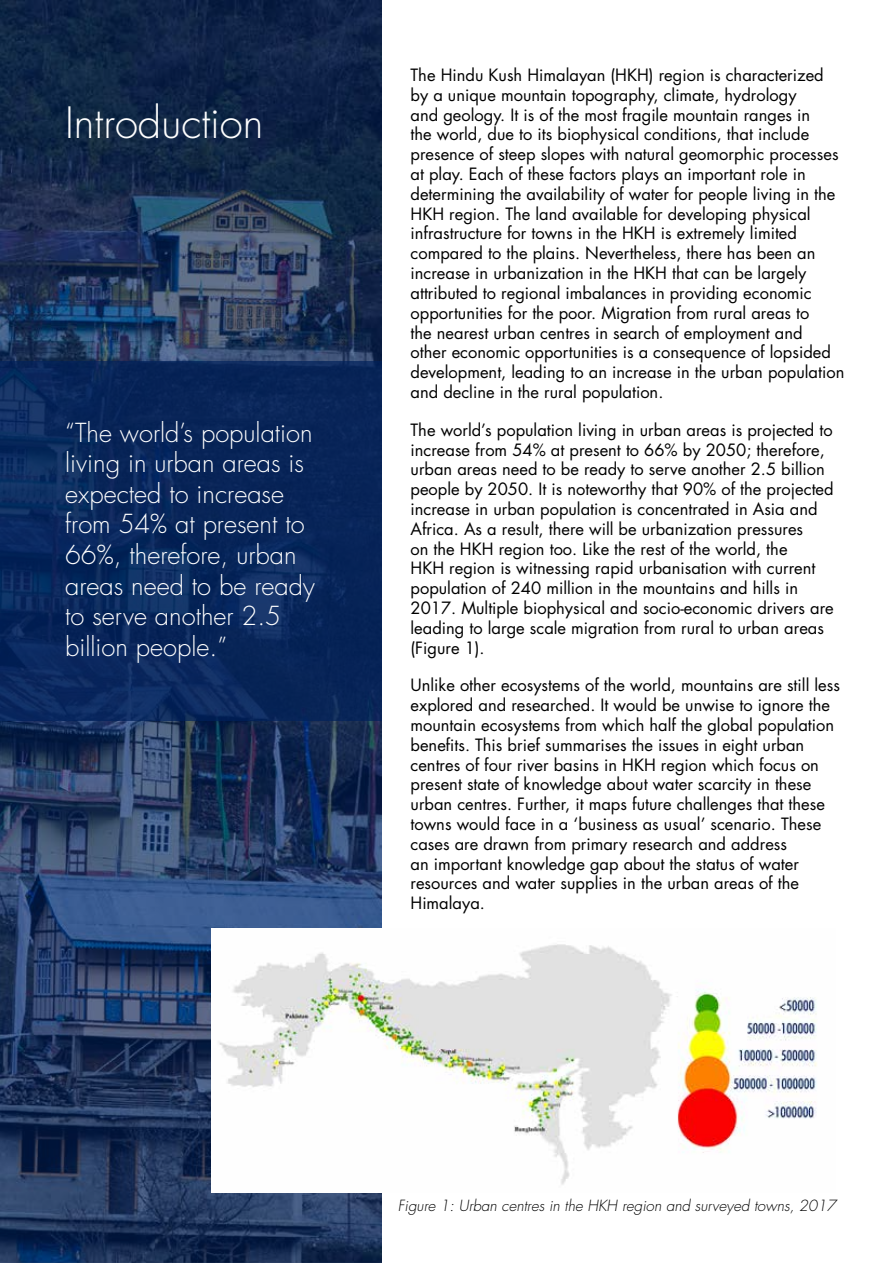
<style>
.page{position:relative;width:893px;height:1263px;background:#fff}
.page>*{position:absolute;margin:0;border:0;box-sizing:border-box;transform-origin:0 0}
.t1{font:300 42px "Futura Std";color:#fff}
.t2{font:300 25.5px/30.6px "Futura Std";color:#fff}
.t3{font:16.5px/19.8px "Futura Std";color:#000}
.t4{font:italic 300 15px "Futura Std";color:#000}
</style>
<div class="page">
<svg style="left:0;top:0;width:381px;height:1263px;background:#21375b"></svg>
<svg style="left:0;top:361px;width:381px;height:360px;background:#09265b"></svg>
<img style="left:212px;top:929px;width:605px;height:264px">
<h1 class="t1" style="left:65px;top:98px;width:200px">Introduction</h1>
<h2 class="t2" style="left:65px;top:418px;width:251px">“The world’s population living in urban areas is expected to increase from 54% at present to<br>66%, therefore, urban areas need to be ready to serve another 2.5 billion people.”</h2>
<p class="t3" style="left:411px;top:65px;width:435px">The Hindu Kush Himalayan (HKH) region is characterized by a unique mountain topography, climate, hydrology<br>and geology. It is of the most fragile mountain ranges in<br>the world, due to its biophysical conditions, that include presence of steep slopes with natural geomorphic processes at play. Each of these factors plays an important role in determining the availability of water for people living in the HKH region. The land available for developing physical infrastructure for towns in the HKH is extremely limited compared to the plains. Nevertheless, there has been an increase in urbanization in the HKH that can be largely attributed to regional imbalances in providing economic opportunities for the poor. Migration from rural areas to<br>the nearest urban centres in search of employment and<br>other economic opportunities is a consequence of lopsided development, leading to an increase in the urban population and decline in the rural population.</p>
<p class="t3" style="left:411px;top:420px;width:425px">The world’s population living in urban areas is projected to increase from 54% at present to 66% by 2050; therefore, urban areas need to be ready to serve another 2.5 billion people by 2050. It is noteworthy that 90% of the projected increase in urban population is concentrated in Asia and Africa. As a result, there will be urbanization pressures<br>on the HKH region too. Like the rest of the world, the<br>HKH region is witnessing rapid urbanisation with current population of 240 million in the mountains and hills in 2017. Multiple biophysical and socio-economic drivers are leading to large scale migration from rural to urban areas (Figure 1).</p>
<p class="t3" style="left:411px;top:675px;width:431px">Unlike other ecosystems of the world, mountains are still less explored and researched. It would be unwise to ignore the mountain ecosystems from which half the global population benefits. This brief summarises the issues in eight urban centres of four river basins in HKH region which focus on present state of knowledge about water scarcity in these urban centres. Further, it maps future challenges that these towns would face in a ‘business as usual’ scenario. These cases are drawn from primary research and address<br>an important knowledge gap about the status of water resources and water supplies in the urban areas of the Himalaya.</p>
<p class="t4" style="left:398px;top:1197px;width:440px">Figure 1: Urban centres in the HKH region and surveyed towns, 2017</p>
</div>
